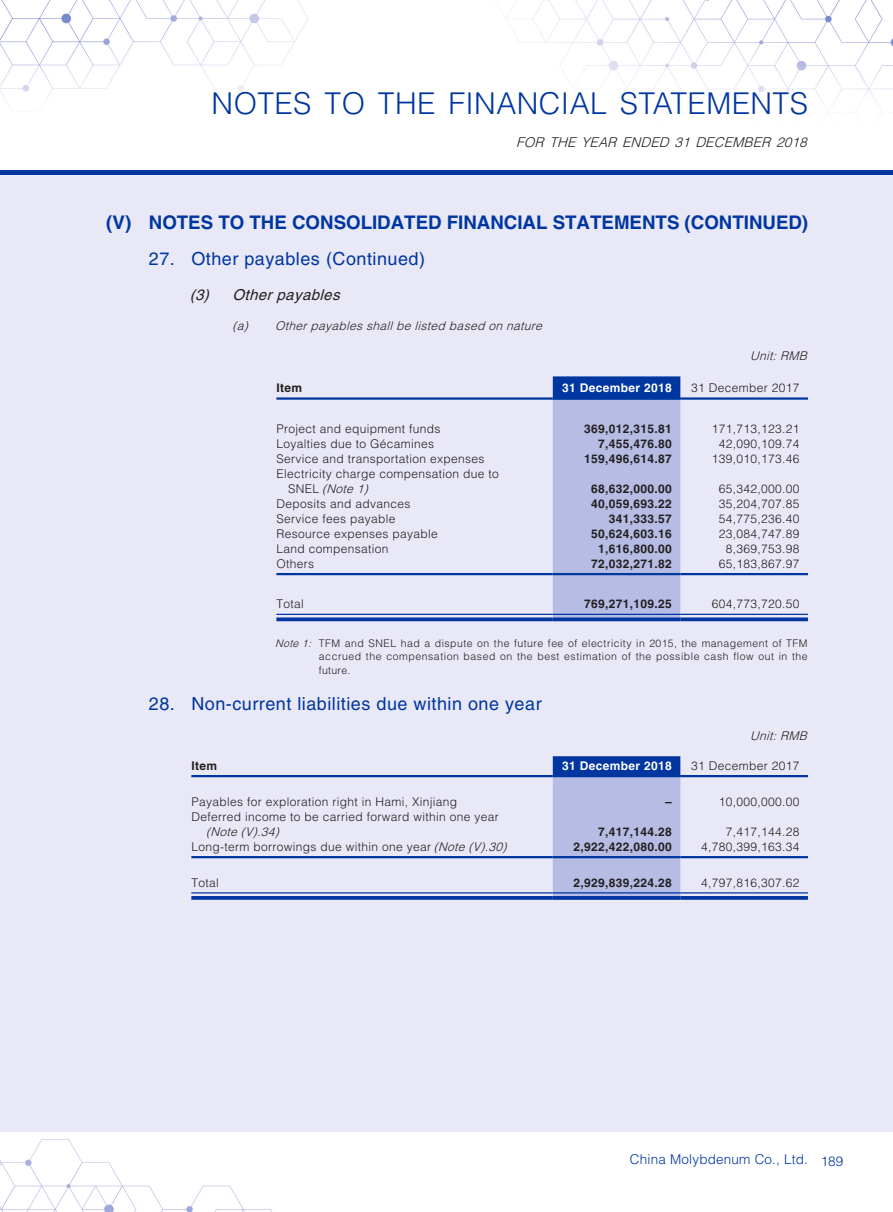
<style>
.page{position:relative;width:893px;height:1212px;background:#fff}
.page>*{position:absolute;margin:0;border:0;box-sizing:border-box;transform-origin:0 0}
.t1{font:300 30px "Helvetica LT Std";letter-spacing:.015em;color:#0036a0}
.t2{font:700 18.75px "Helvetica LT Std";color:#0036a0}
.t3{font:18px "Helvetica LT Std";letter-spacing:.03em;color:#0036a0}
.t4{font:italic 15px "Helvetica LT Std";color:#231f20}
.t5{font:italic 300 13.5px "Helvetica LT Std";color:#231f20}
.t6{font:300 13.5px "Helvetica LT Std";letter-spacing:.015em;color:#0036a0}
.t7{font:300 12px/15px "Helvetica LT Std";letter-spacing:.03em;color:#231f20}
.t8{font:700 12px "Helvetica LT Std";letter-spacing:.03em;color:#231f20}
.t9{font:italic 300 12px "Helvetica LT Std";color:#231f20}
.t10{font:700 12px "Helvetica LT Std";letter-spacing:.03em;color:#fff}
.t11{font:300 10.5px/13.5px "Helvetica LT Std";letter-spacing:.05em;color:#231f20;text-align:justify}
.s1{font-style:italic}
</style>
<div class="page">
<img style="left:0;top:0;width:893px;height:1212px">
<div style="left:0;top:170px;width:893px;height:961px;background:#e9e8f6"></div>
<hr style="left:0;top:170px;width:893px;height:4px;background:#0036a0">
<svg style="left:553px;top:376px;width:127px;height:241px;background:#a5b0dd"></svg>
<hr style="left:276px;top:397px;width:277px;height:3px;background:#0036a0">
<hr style="left:553px;top:397px;width:127px;height:3px;background:#0036a0">
<hr style="left:680px;top:397px;width:128px;height:3px;background:#0036a0">
<hr style="left:276px;top:573px;width:277px;height:2px;background:#0036a0">
<hr style="left:553px;top:573px;width:127px;height:2px;background:#0036a0">
<hr style="left:680px;top:573px;width:128px;height:2px;background:#0036a0">
<hr style="left:276px;top:614px;width:277px;height:1px;background:#0036a0">
<svg style="left:276px;top:617px;width:277px;height:4px"></svg>
<hr style="left:553px;top:614px;width:127px;height:1px;background:#0036a0">
<svg style="left:553px;top:617px;width:127px;height:4px"></svg>
<hr style="left:680px;top:614px;width:128px;height:1px;background:#0036a0">
<svg style="left:680px;top:617px;width:128px;height:4px"></svg>
<svg style="left:553px;top:756px;width:127px;height:140px;background:#9ba8da"></svg>
<hr style="left:191px;top:775px;width:362px;height:2px;background:#0036a0">
<hr style="left:553px;top:775px;width:127px;height:2px;background:#0036a0">
<hr style="left:680px;top:775px;width:128px;height:2px;background:#0036a0">
<hr style="left:191px;top:856px;width:362px;height:2px;background:#0036a0">
<hr style="left:553px;top:856px;width:127px;height:2px;background:#0036a0">
<hr style="left:680px;top:856px;width:128px;height:2px;background:#0036a0">
<hr style="left:191px;top:892px;width:362px;height:1px;background:#0036a0">
<svg style="left:191px;top:896px;width:362px;height:4px"></svg>
<hr style="left:553px;top:892px;width:127px;height:1px;background:#0036a0">
<svg style="left:553px;top:896px;width:127px;height:4px"></svg>
<hr style="left:680px;top:892px;width:128px;height:1px;background:#0036a0">
<svg style="left:680px;top:896px;width:128px;height:4px"></svg>
<h1 class="t1" style="left:212px;top:85px;width:598px">NOTES TO THE FINANCIAL STATEMENTS</h1>
<p class="t5" style="left:516px;top:134px;width:296px">FOR THE YEAR ENDED 31 DECEMBER 2018</p>
<h2 class="t2" style="left:106px;top:211px;width:703px">(V) NOTES TO THE CONSOLIDATED FINANCIAL STATEMENTS (CONTINUED)</h2>
<h3 class="t3" style="left:149px;top:249px;width:278px">27. Other payables (Continued)</h3>
<p class="t4" style="left:190px;top:286px;width:156px">(3) Otherpayables</p>
<p class="t9" style="left:233px;top:318px;width:315px">(a) Otherpayablesshallbe listed based on nature</p>
<p class="t9" style="left:750px;top:348px;width:62px">Unit:RMB</p>
<p class="t8" style="left:276px;top:381px;width:27px">Item</p>
<p class="t10" style="left:562px;top:381px;width:111px">31 December 2018</p>
<p class="t7" style="left:691px;top:380px;width:110px">31 December 2017</p>
<p class="t7" style="left:276px;top:421px;width:166px">Project and equipment funds</p>
<p class="t8" style="left:584px;top:421px;width:89px">369,012,315.81</p>
<p class="t7" style="left:712px;top:421px;width:89px">171,713,123.21</p>
<p class="t7" style="left:276px;top:436px;width:159px">Loyalties due to Gécamines</p>
<p class="t8" style="left:598px;top:436px;width:75px">7,455,476.80</p>
<p class="t7" style="left:719px;top:436px;width:82px">42,090,109.74</p>
<p class="t7" style="left:276px;top:451px;width:210px">Service and transportation expenses</p>
<p class="t8" style="left:584px;top:451px;width:89px">159,496,614.87</p>
<p class="t7" style="left:712px;top:451px;width:89px">139,010,173.46</p>
<p class="t7" style="left:288px;top:466px;width:212px;text-indent:-12px">Electricity charge compensation due to<br>S N E L <span class="s1">(Note 1)</span></p>
<p class="t8" style="left:591px;top:481px;width:82px">68,632,000.00</p>
<p class="t7" style="left:719px;top:481px;width:82px">65,342,000.00</p>
<p class="t7" style="left:276px;top:496px;width:136px">Deposits and advances</p>
<p class="t8" style="left:591px;top:496px;width:82px">40,059,693.22</p>
<p class="t7" style="left:719px;top:496px;width:82px">35,204,707.85</p>
<p class="t7" style="left:276px;top:511px;width:121px">Service fees payable</p>
<p class="t8" style="left:609px;top:511px;width:65px">341,333.57</p>
<p class="t7" style="left:719px;top:511px;width:82px">54,775,236.40</p>
<p class="t7" style="left:276px;top:526px;width:163px">Resource expenses payable</p>
<p class="t8" style="left:591px;top:526px;width:82px">50,624,603.16</p>
<p class="t7" style="left:719px;top:526px;width:82px">23,084,747.89</p>
<p class="t7" style="left:276px;top:541px;width:114px">Land compensation</p>
<p class="t8" style="left:598px;top:541px;width:75px">1,616,800.00</p>
<p class="t7" style="left:726px;top:541px;width:75px">8,369,753.98</p>
<p class="t7" style="left:276px;top:556px;width:39px">Others</p>
<p class="t8" style="left:591px;top:556px;width:82px">72,032,271.82</p>
<p class="t7" style="left:719px;top:556px;width:82px">65,183,867.97</p>
<p class="t7" style="left:276px;top:596px;width:29px">Total</p>
<p class="t8" style="left:584px;top:597px;width:89px">769,271,109.25</p>
<p class="t7" style="left:712px;top:596px;width:89px">604,773,720.50</p>
<p class="t11" style="left:319px;top:636px;width:490px;text-indent:-44px"><span class="s1">Note 1:</span> TFM and SNEL had a dispute on the future fee of electricity in 2015, the management of TFM accrued the compensation based on the best estimation of the possible cash flow out in the future.</p>
<h3 class="t3" style="left:149px;top:693px;width:394px">28. Non-current liabilities due within one year</h3>
<p class="t9" style="left:750px;top:728px;width:62px">Unit:RMB</p>
<p class="t8" style="left:191px;top:758px;width:27px">Item</p>
<p class="t10" style="left:562px;top:758px;width:111px">31 December 2018</p>
<p class="t7" style="left:691px;top:758px;width:110px">31 December 2017</p>
<p class="t7" style="left:191px;top:794px;width:267px">Payables for exploration right in Hami, Xinjiang</p>
<p class="t8" style="left:665px;top:794px;width:8px">–</p>
<p class="t7" style="left:719px;top:794px;width:82px">10,000,000.00</p>
<p class="t7" style="left:191px;top:809px;width:309px">De ferred income to be carried forward within one year</p>
<p class="t9" style="left:206px;top:824px;width:78px">(Note (V).34)</p>
<p class="t8" style="left:598px;top:824px;width:75px">7,417,144.28</p>
<p class="t7" style="left:726px;top:824px;width:75px">7,417,144.28</p>
<p class="t7" style="left:191px;top:839px;width:321px">Long-term borrowings due within one year <span class="s1">(Note (V).30)</span></p>
<p class="t8" style="left:573px;top:839px;width:100px">2,922,422,080.00</p>
<p class="t7" style="left:701px;top:839px;width:100px">4,780,399,163.34</p>
<p class="t7" style="left:191px;top:875px;width:29px">Total</p>
<p class="t8" style="left:573px;top:875px;width:100px">2,929,839,224.28</p>
<p class="t7" style="left:701px;top:875px;width:100px">4,797,816,307.62</p>
<p class="t6" style="left:630px;top:1150px;width:215px">China Molybdenum Co., Ltd. 189</p>
</div>
